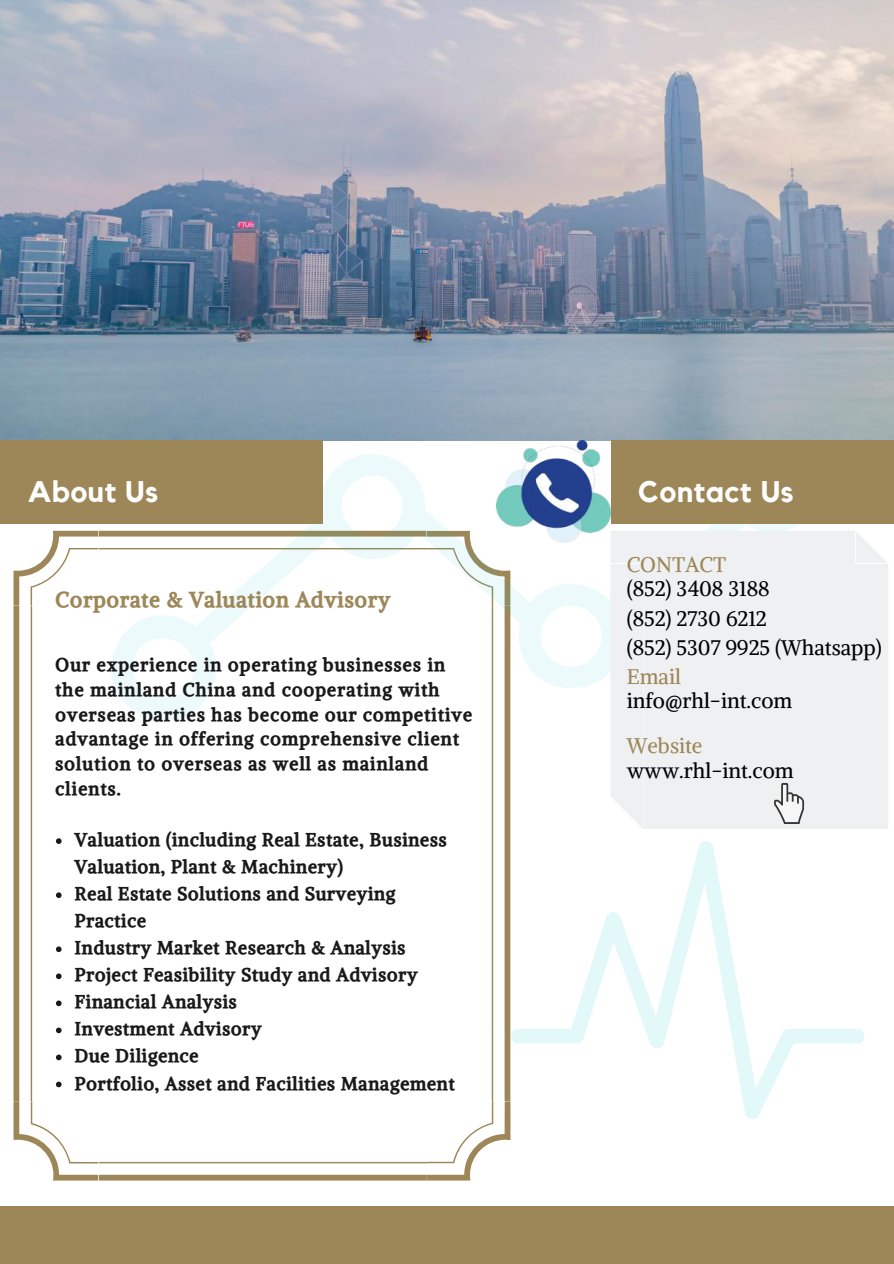
<style>
.page{position:relative;width:894px;height:1264px;background:#fff}
.page>*{position:absolute;margin:0;border:0;box-sizing:border-box;transform-origin:0 0}
.t1{font:700 29.7px "Kollektif";letter-spacing:.02em;color:#fff}
.t2{font:21px/29.2px "Alike";color:#000}
.t3{font:21px "CA Generated";letter-spacing:.05em;color:#9d8758}
.t4{font:21px "Alike";color:#9d8758}
.t5{font:18px/27px "CA Generated";letter-spacing:.05em;color:#191919}
.t6{font:18px/24.8px "CA Generated";letter-spacing:.07em;color:#191919}
</style>
<div class="page">
<svg style="left:14px;top:531px;width:496px;height:649px"></svg>
<svg style="left:110px;top:523px;width:221px;height:197px"></svg>
<svg style="left:319px;top:440px;width:506px;height:254px"></svg>
<img style="left:0;top:0;width:893px;height:440px">
<div style="left:0;top:440px;width:323px;height:83px;background:#9d8758"></div>
<div style="left:0;top:1205px;width:893px;height:58px;background:#9d8758"></div>
<svg style="left:56px;top:838px;width:6px;height:6px"></svg>
<svg style="left:56px;top:892px;width:6px;height:6px"></svg>
<svg style="left:56px;top:946px;width:6px;height:6px"></svg>
<svg style="left:56px;top:973px;width:6px;height:6px"></svg>
<svg style="left:56px;top:1000px;width:6px;height:6px"></svg>
<svg style="left:56px;top:1027px;width:6px;height:6px"></svg>
<svg style="left:56px;top:1054px;width:6px;height:6px"></svg>
<svg style="left:56px;top:1081px;width:6px;height:6px"></svg>
<img style="left:496px;top:440px;width:114px;height:102px">
<svg style="left:510px;top:841px;width:354px;height:278px"></svg>
<div style="left:610px;top:440px;width:283px;height:83px;background:#9d8758"></div>
<div style="left:610px;top:531px;width:277px;height:298px;background:#eff0f2"></div>
<svg style="left:773px;top:783px;width:30px;height:40px"></svg>
<h1 class="t1" style="left:28px;top:478px;width:132px">About Us</h1>
<p class="t3" style="left:56px;top:586px;width:336px">Corporate &amp; Valuation Advisory</p>
<p class="t6" style="left:56px;top:652px;width:418px">Our experience in operating businesses in the mainland China and cooperating with overseas parties has become our competitive advantage in offering comprehensive client solution to overseas as well as mainland clients.</p>
<p class="t5" style="left:75px;top:826px;width:381px">Valuation (including Real Estate, Business<br>Valuation, Plant &amp; Machinery)<br>Real Estate Solutions and Surveying<br>Practice<br>Industry Market Research &amp; Analysis<br>Project Feasibility Study and Advisory<br>Financial Analysis<br>Investment Advisory<br>Due Diligence<br>Portfolio, Asset and Facilities Management</p>
<h1 class="t1" style="left:638px;top:478px;width:157px">Contact Us</h1>
<p class="t4" style="left:626px;top:551px;width:101px">CONTACT</p>
<p class="t2" style="left:626px;top:574px;width:256px">(852) 3408 3188<br>(852) 2730 6212<br>(852) 5307 9925 (Whatsapp)</p>
<p class="t4" style="left:626px;top:663px;width:56px">Email</p>
<p class="t2" style="left:626px;top:686px;width:167px">info@rhl-int.com</p>
<p class="t4" style="left:626px;top:732px;width:77px">Website</p>
<p class="t2" style="left:626px;top:755px;width:168px">www.rhl-int.com</p>
</div>
